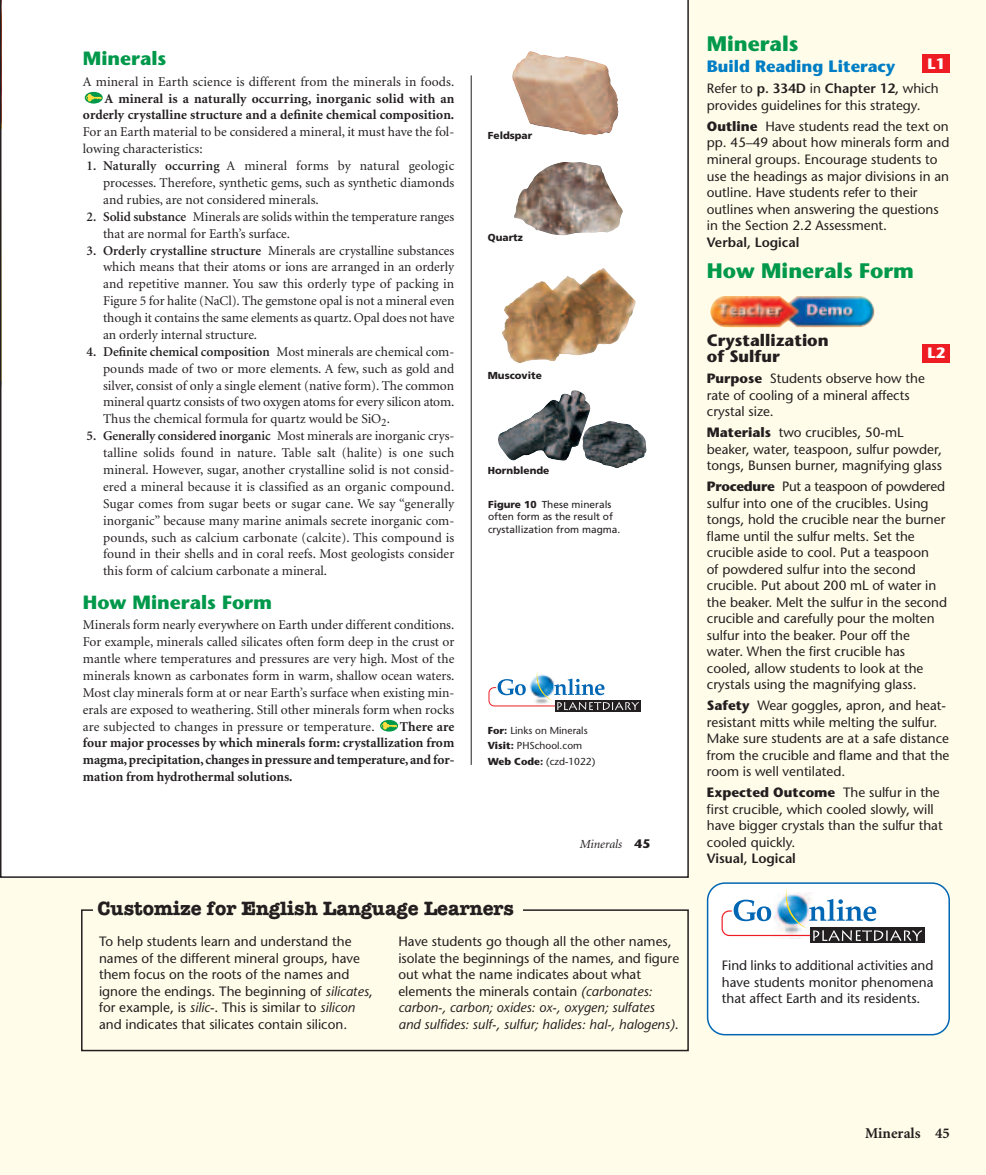
<style>
.page{position:relative;width:986px;height:1175px;background:#fff}
.page>*{position:absolute;margin:0;border:0;box-sizing:border-box;transform-origin:0 0}
.t1{font:700 21px "Stone Sans";color:#00984a}
.t2{font:700 19.5px "American Typewriter";color:#231f20}
.t3{font:700 19.2px "Stone Sans";color:#00984a}
.t4{font:700 16.5px/16.5px "Stone Sans";color:#231f20}
.t5{font:700 16.5px "Stone Sans";color:#007ec5}
.t6{font:700 15px "Minion";color:#231f20}
.t7{font:700 15px "Stone Sans";color:#fff}
.t8{font:13.5px/16.8px "Minion";color:#231f20;text-align:justify}
.t9{font:13.5px/16.5px "Stone Sans";color:#231f20}
.t10{font:700 13.5px/16.8px "Minion";letter-spacing:.005em;color:#231f20;text-align:right}
.t11{font:600 13.5px "Stone Sans";color:#231f20}
.t12{font:italic 12.3px "Minion";color:#231f20}
.t13{font:10.2px/12.3px "Frutiger";color:#231f20}
.t14{font:10.2px/15.1px "Stone Sans";color:#231f20}
.t15{font:900 10.2px "Frutiger";color:#231f20}
.s1{font-weight:600}
.s2{font-weight:900}
.s3{font-weight:700}
.s4{font-family:"Stone Sans";font-weight:700;font-style:normal}
.s5{font-style:italic}
</style>
<div class="page">
<div style="left:0;top:0;width:986px;height:1174px;background:#fffde9"></div>
<div style="left:0;top:0;width:688px;height:878px;background:#fff"></div>
<div style="left:922px;top:344px;width:28px;height:18px;background:#ee1d23"></div>
<img style="left:710px;top:296px;width:164px;height:31px">
<div style="left:922px;top:54px;width:28px;height:18px;background:#ee1d23"></div>
<div style="left:81px;top:909px;width:607px;height:142px;border:2px solid #231f20"></div>
<div style="left:93px;top:902px;width:430px;height:20px;background:#fffde9"></div>
<svg style="left:706px;top:882px;width:244px;height:153px;background:#e5eaef"></svg>
<h3 class="t3" style="left:83px;top:51px;width:85px">Minerals</h3>
<p class="t8" style="left:83px;top:74px;width:373px">A mineral in Earth science is different from the minerals in foods.</p>
<p class="t10" style="left:83px;top:91px;width:373px">A mineral is a naturally occurring, inorganic solid with an orderly crystalline structure and a definite chemical composition.</p>
<p class="t8" style="left:83px;top:125px;width:373px">For an Earth material to be considered a mineral, it must have the fol&shy;lowing characteristics:</p>
<p class="t8" style="left:103px;top:158px;width:353px;text-indent:-17px"><span class="s1">1. Naturally occurring</span> A mineral forms by natural geologic processes. Therefore, synthetic gems, such as synthetic diamonds and rubies, are not considered minerals.</p>
<p class="t8" style="left:103px;top:209px;width:352px;text-indent:-17px"><span class="s1">2. Solid substance</span> Minerals are solids within the temperature ranges that are normal for Earth’s surface.</p>
<p class="t8" style="left:103px;top:243px;width:353px;text-indent:-17px"><span class="s1">3. Orderly crystalline structure</span> Minerals are crystalline substances which means that their atoms or ions are arranged in an orderly and repetitive manner. You saw this orderly type of packing in Figure 5 for halite (NaCl). The gemstone opal is not a mineral even though it contains the same elements as quartz. Opal does not have an orderly internal structure.</p>
<p class="t8" style="left:103px;top:344px;width:353px;text-indent:-17px"><span class="s1">4. Definite chemical composition</span> Most minerals are chemical com&shy;pounds made of two or more elements. A few, such as gold and silver, consist of only a single element (native form). The common mineral quartz consists of two oxygen atoms for every silicon atom.<br>Thus the chemical formula for quartz would be SiO<sub>2</sub>.</p>
<p class="t8" style="left:103px;top:428px;width:353px;text-indent:-17px"><span class="s1">5. Generally considered inorganic</span> Most minerals are inorganic crys&shy;talline solids found in nature. Table salt (halite) is one such mineral. However, sugar, another crystalline solid is not consid&shy;ered a mineral because it is classified as an organic compound.<br>Sugar comes from sugar beets or sugar cane. We say “generally inorganic” because many marine animals secrete inorganic com&shy;pounds, such as calcium carbonate (calcite). This compound is found in their shells and in coral reefs. Most geologists consider this form of calcium carbonate a mineral.</p>
<h3 class="t3" style="left:83px;top:595px;width:190px">How Minerals Form</h3>
<p class="t8" style="left:83px;top:617px;width:373px">Minerals form nearly everywhere on Earth under different conditions.<br>For example, minerals called silicates often form deep in the crust or mantle where temperatures and pressures are very high. Most of the minerals known as carbonates form in warm, shallow ocean waters.<br>Most clay minerals form at or near Earth’s surface when existing min&shy;erals are exposed to weathering. Still other minerals form when rocks are subjected to changes in pressure or temperature.</p>
<p class="t10" style="left:83px;top:719px;width:373px;text-align:justify;text-indent:317px">There are four major processes by which minerals form: crystallization from magma, precipitation, changes in pressure and temperature, and for&shy;mation from hydrothermal solutions.</p>
<p class="t15" style="left:488px;top:131px;width:46px">Feldspar</p>
<p class="t15" style="left:488px;top:234px;width:36px">Quartz</p>
<p class="t15" style="left:488px;top:371px;width:56px">Muscovite</p>
<p class="t15" style="left:488px;top:466px;width:63px">Hornblende</p>
<p class="t13" style="left:488px;top:499px;width:134px"><span class="s2">Figure 10</span> These minerals often form as the result of crystallization from magma.</p>
<p class="t14" style="left:488px;top:724px;width:109px"><span class="s3">For:</span> Links on Minerals<br><span class="s3">Visit:</span> PHSchool.com<br><span class="s3">Web Code:</span> (czd-1022)</p>
<p class="t12" style="left:580px;top:838px;width:72px">Minerals <span class="s4">45</span></p>
<h2 class="t2" style="left:98px;top:901px;width:418px">Customize for English Language Learners</h2>
<p class="t9" style="left:99px;top:934px;width:275px">To help students learn and understand the names of the different mineral groups, have them focus on the roots of the names and ignore the endings. The beginning of <span class="s5">silicates</span>, for example, is <span class="s5">silic</span>-. This is similar to <span class="s5">silicon </span>and indicates that silicates contain silicon.</p>
<p class="t9" style="left:398px;top:934px;width:282px">Have students go though all the other names, isolate the beginnings of the names, and figure out what the name indicates about what elements the minerals contain <span class="s5">(carbonates: carbon-, carbon; oxides: ox-, oxygen; sulfates and sulfides: sulf-, sulfur; halides: hal-, halogens)</span>.</p>
<h1 class="t1" style="left:706px;top:36px;width:93px">Minerals</h1>
<p class="t5" style="left:706px;top:60px;width:190px">Build Reading Literacy</p>
<p class="t9" style="left:706px;top:82px;width:233px">Refer to <span class="s1">p. 334D</span> in <span class="s1">Chapter 12,</span> which provides guidelines for this strategy.</p>
<p class="t9" style="left:706px;top:119px;width:244px"><span class="s3">Outline</span> Have students read the text on pp. 45–49 about how minerals form and mineral groups. Encourage students to use the headings as major divisions in an outline. Have students refer to their outlines when answering the questions in the Section 2.2 Assessment.</p>
<p class="t11" style="left:706px;top:237px;width:94px">Verbal, Logical</p>
<h1 class="t1" style="left:706px;top:262px;width:209px">How Minerals Form</h1>
<p class="t7" style="left:927px;top:58px;width:19px">L1</p>
<p class="t4" style="left:706px;top:333px;width:123px">Crystallization of Sulfur</p>
<p class="t9" style="left:706px;top:371px;width:220px"><span class="s3">Purpose</span> Students observe how the rate of cooling of a mineral affects crystal size.</p>
<p class="t9" style="left:706px;top:425px;width:237px"><span class="s3">Materials</span> two crucibles, 50-mL beaker, water, teaspoon, sulfur powder, tongs, Bunsen burner, magnifying glass</p>
<p class="t9" style="left:706px;top:479px;width:242px"><span class="s3">Procedure</span> Put a teaspoon of powdered sulfur into one of the crucibles. Using tongs, hold the crucible near the burner flame until the sulfur melts. Set the crucible aside to cool. Put a teaspoon<br>of powdered sulfur into the second crucible. Put about 200 mL of water in the beaker. Melt the sulfur in the second crucible and carefully pour the molten sulfur into the beaker. Pour off the water. When the first crucible has cooled, allow students to look at the crystals using the magnifying glass.</p>
<p class="t9" style="left:706px;top:698px;width:244px"><span class="s3">Safety</span> Wear goggles, apron, and heat&shy;resistant mitts while melting the sulfur.<br>Make sure students are at a safe distance from the crucible and flame and that the room is well ventilated.</p>
<p class="t9" style="left:706px;top:785px;width:237px"><span class="s3">Expected Outcome</span> The sulfur in the first crucible, which cooled slowly, will have bigger crystals than the sulfur that cooled quickly.</p>
<p class="t11" style="left:706px;top:853px;width:91px">Visual, Logical</p>
<p class="t7" style="left:927px;top:347px;width:19px">L2</p>
<p class="t9" style="left:722px;top:958px;width:213px;text-align:justify">Find links to additional activities and have students monitor phenomena that affect Earth and its residents.</p>
<p class="t6" style="left:865px;top:1127px;width:86px">Minerals 45</p>
</div>
